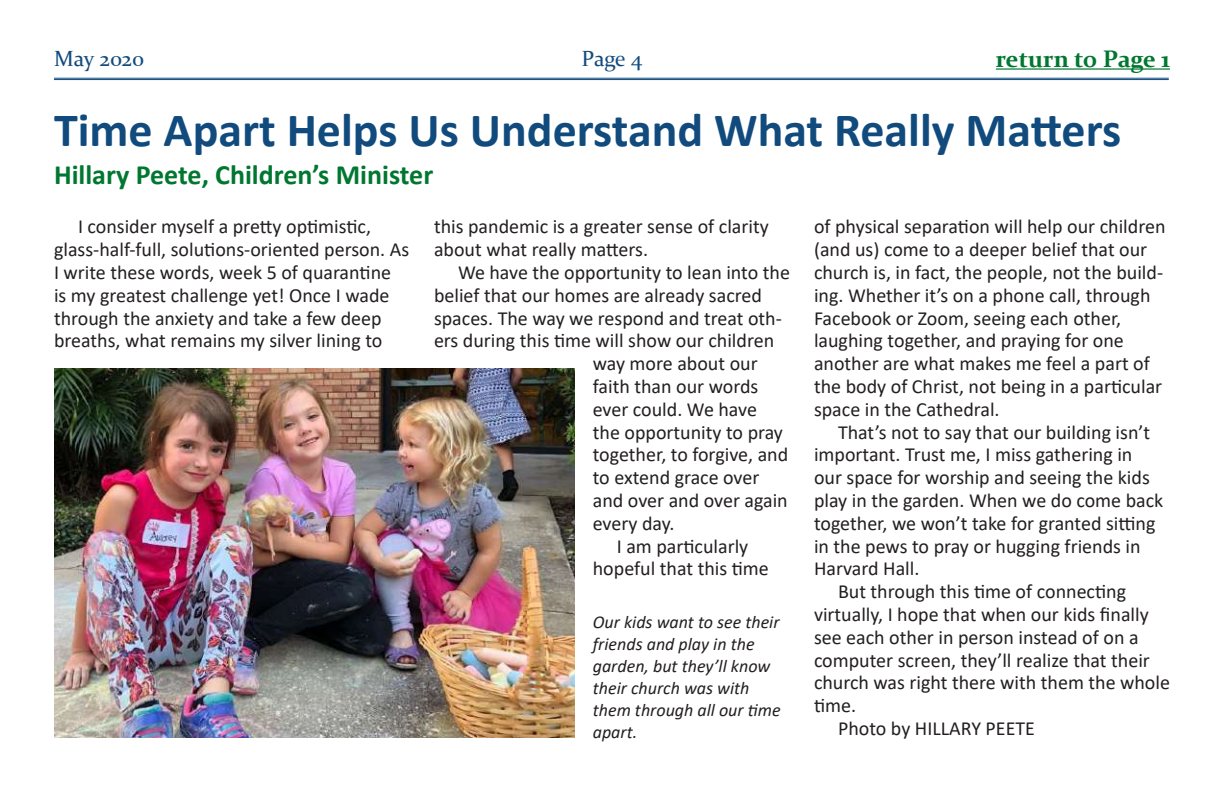
<style>
.page{position:relative;width:1224px;height:792px;background:#fff}
.page>*{position:absolute;margin:0;border:0;box-sizing:border-box;transform-origin:0 0}
.t1{font:700 48px "Calibri";color:#114b7d}
.t2{font:700 28px "Calibri";color:#007730}
.t3{font:700 24px "Constantia";color:#007730}
.t4{font:22px "Constantia";letter-spacing:-.01em;color:#114b7d}
.t5{font:20px/22.8px "Calibri";color:#231f20}
.t6{font:italic 18px/22px "Calibri";color:#231f20}
</style>
<div class="page">
<hr style="left:54px;top:78px;width:1115px;height:1px;background:#114b7d">
<hr style="left:54px;top:79px;width:1115px;height:1px;background:#114b7d">
<hr style="left:996px;top:68px;width:174px;height:2px;background:#007730">
<img style="left:54px;top:368px;width:521px;height:370px">
<p class="t4" style="left:54px;top:43px;width:92px">May 2020</p>
<p class="t4" style="left:582px;top:43px;width:62px">Page 4</p>
<p class="t3" style="left:996px;top:43px;width:176px">return to Page 1</p>
<h1 class="t1" style="left:54px;top:97px;width:1069px">Time Apart Helps Us Understand What Really Matters</h1>
<h2 class="t2" style="left:54px;top:155px;width:381px">Hillary Peete, Children’s Minister</h2>
<p class="t5" style="left:54px;top:215px;width:357px;text-indent:24px">I consider myself a pretty optimistic, glass-half-full, solutions-oriented person. As I write these words, week 5 of quarantine<br>is my greatest challenge yet! Once I wade through the anxiety and take a few deep breaths, what remains my silver lining to</p>
<p class="t5" style="left:434px;top:215px;width:336px">this pandemic is a greater sense of clarity about what really matters.</p>
<p class="t5" style="left:458px;top:260px;width:333px">We have the opportunity to lean into the</p>
<p class="t5" style="left:434px;top:283px;width:330px">belief that our homes are already sacred</p>
<p class="t5" style="left:434px;top:306px;width:349px">spaces. The way we respond and treat oth-</p>
<p class="t5" style="left:434px;top:329px;width:342px">ers during this time will show our children</p>
<p class="t5" style="left:593px;top:352px;width:166px">way more about our</p>
<p class="t5" style="left:593px;top:374px;width:167px">faith than our words</p>
<p class="t5" style="left:593px;top:397px;width:166px">ever could. We have</p>
<p class="t5" style="left:593px;top:420px;width:192px">the opportunity to pray</p>
<p class="t5" style="left:593px;top:443px;width:197px">together, to forgive, and</p>
<p class="t5" style="left:593px;top:466px;width:168px">to extend grace over</p>
<p class="t5" style="left:593px;top:488px;width:197px">and over and over again</p>
<p class="t5" style="left:593px;top:511px;width:83px">every day.</p>
<p class="t5" style="left:617px;top:534px;width:133px">I am particularly</p>
<p class="t5" style="left:593px;top:557px;width:178px">hopeful that this time</p>
<p class="t6" style="left:593px;top:610px;width:189px">Our kids want to see their friends and play in the garden, but they’ll know their church was with them through all our time apart.</p>
<p class="t5" style="left:814px;top:215px;width:353px">of physical separation will help our children (and us) come to a deeper belief that our church is, in fact, the people, not the build&shy;ing. Whether it’s on a phone call, through Facebook or Zoom, seeing each other, laughing together, and praying for one another are what makes me feel a part of the body of Christ, not being in a particular space in the Cathedral.</p>
<p class="t5" style="left:838px;top:420px;width:314px">That’s not to say that our building isn’t</p>
<p class="t5" style="left:814px;top:443px;width:320px">important. Trust me, I miss gathering in</p>
<p class="t5" style="left:814px;top:466px;width:337px">our space for worship and seeing the kids</p>
<p class="t5" style="left:814px;top:488px;width:351px">play in the garden. When we do come back</p>
<p class="t5" style="left:814px;top:511px;width:343px">together, we won’t take for granted sitting</p>
<p class="t5" style="left:814px;top:534px;width:328px">in the pews to pray or hugging friends in</p>
<p class="t5" style="left:814px;top:557px;width:107px">Harvard Hall.</p>
<p class="t5" style="left:838px;top:580px;width:290px">But through this time of connecting</p>
<p class="t5" style="left:814px;top:602px;width:336px">virtually, I hope that when our kids finally</p>
<p class="t5" style="left:814px;top:625px;width:326px">see each other in person instead of on a</p>
<p class="t5" style="left:814px;top:648px;width:337px">computer screen, they’ll realize that their</p>
<p class="t5" style="left:814px;top:671px;width:357px">church was right there with them the whole</p>
<p class="t5" style="left:814px;top:694px;width:44px">time.</p>
<p class="t5" style="left:838px;top:716px;width:199px">Photo by HILLARY PEETE</p>
</div>
